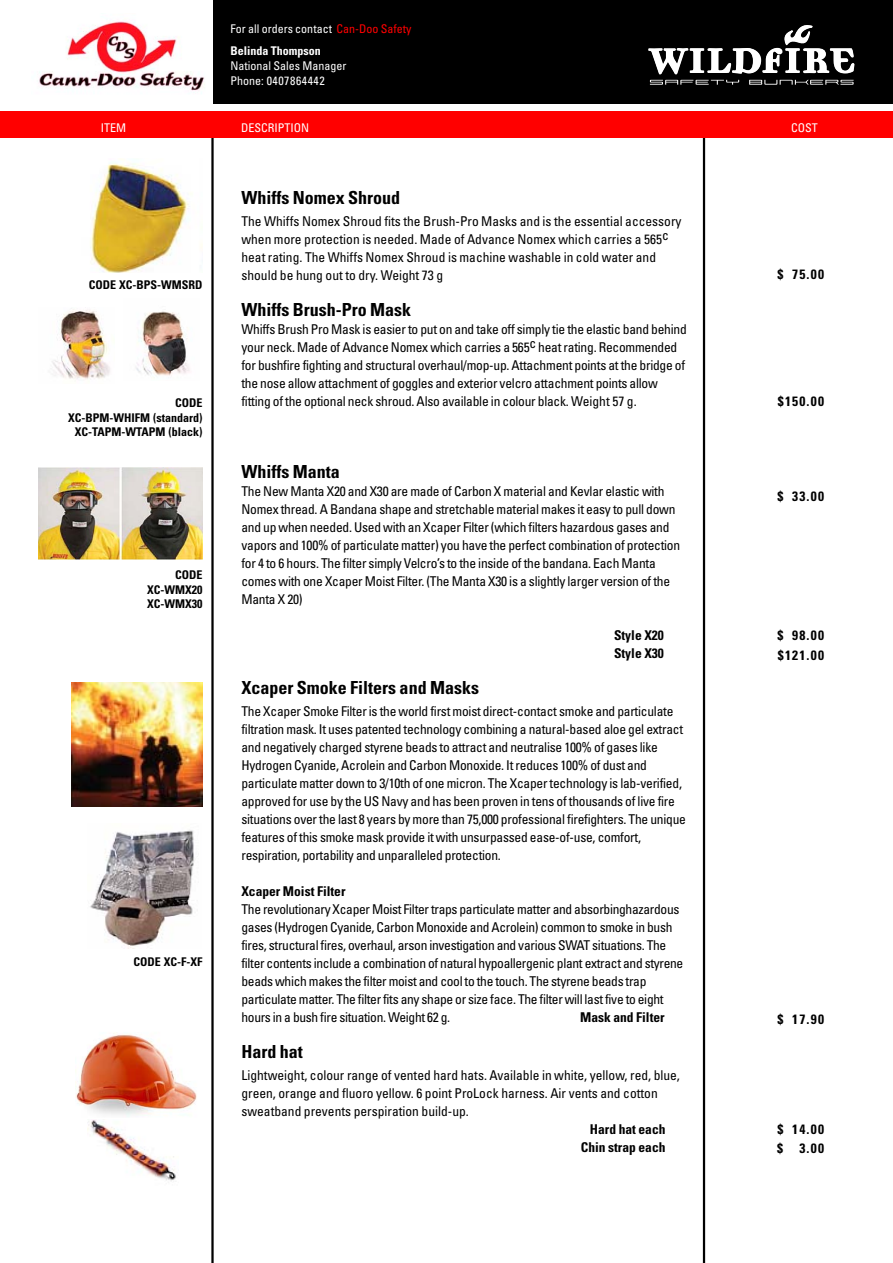
<style>
.page{position:relative;width:893px;height:1263px;background:#fff}
.page>*{position:absolute;margin:0;border:0;box-sizing:border-box;transform-origin:0 0}
.t1{font:700 condensed 18px "Univers";color:#000}
.t2{font:condensed 13.5px/18px "Univers";letter-spacing:-.02em;color:#000}
.t3{font:condensed 13.5px/18px "Univers";color:#000}
.t4{font:700 condensed 13.5px/18px "Univers";color:#000}
.t5{font:condensed 12px/22.5px "Univers";color:#fff}
.t6{font:700 condensed 12px/14.4px "Univers";color:#000;text-align:right}
.s1{color:#f00}
.s2{font-weight:700}
</style>
<div class="page">
<hr style="left:211px;top:121px;width:3px;height:1142px;background:#000">
<hr style="left:703px;top:122px;width:2px;height:1141px;background:#000">
<div style="left:213px;top:0;width:679px;height:104px;background:#000"></div>
<svg style="left:648px;top:25px;width:206px;height:60px"></svg>
<div style="left:0;top:111px;width:892px;height:27px;background:#f00"></div>
<img style="left:39px;top:21px;width:166px;height:70px">
<img style="left:90px;top:159px;width:112px;height:114px">
<img style="left:52px;top:309px;width:58px;height:70px">
<img style="left:136px;top:311px;width:54px;height:65px">
<img style="left:90px;top:830px;width:105px;height:119px">
<img style="left:75px;top:1033px;width:122px;height:84px">
<img style="left:88px;top:1120px;width:88px;height:61px">
<div style="left:38px;top:466px;width:164px;height:97px;background:linear-gradient(to right,#fff,#fff)"></div>
<img style="left:38px;top:467px;width:164px;height:92px">
<img style="left:71px;top:683px;width:131px;height:123px">
<p class="t5" style="left:230px;top:18px;width:182px">For all orders contact <span class="s1">Can-Doo Safety<br></span><span class="s2">Belinda Thompson</span></p>
<p class="t5" style="left:230px;top:59px;width:117px;line-height:15px">National Sales Manager<br>Phone: 0407864442</p>
<p class="t5" style="left:101px;top:117px;width:27px">ITEM</p>
<p class="t5" style="left:241px;top:117px;width:70px">DESCRIPTION</p>
<p class="t5" style="left:791px;top:117px;width:28px">COST</p>
<p class="t6" style="left:89px;top:279px;width:115px">CODE XC-BPS-WMSRD</p>
<p class="t6" style="left:68px;top:397px;width:136px">CODE<br>XC-BPM-WHIFM (standard)<br>XC-TAPM-WTAPM (black)</p>
<p class="t6" style="left:147px;top:569px;width:57px;text-align:justify;text-indent:28px">CODE XC-WMX20<br>XC-WMX30</p>
<p class="t6" style="left:133px;top:956px;width:70px">CODE XC-F-XF</p>
<h1 class="t1" style="left:241px;top:191px;width:160px">Whiffs Nomex Shroud</h1>
<p class="t3" style="left:241px;top:214px;width:441px">The Whiffs Nomex Shroud fits the Brush-Pro Masks and is the essential accessory when more protection is needed. Made of Advance Nomex which carries a 565c heat rating. The Whiffs Nomex Shroud is machine washable in cold water and should be hung out to dry. Weight 73 g</p>
<h1 class="t1" style="left:241px;top:303px;width:171px">Whiffs Brush-Pro Mask</h1>
<p class="t2" style="left:241px;top:322px;width:447px">Whiffs Brush Pro Mask is easier to put on and take off simply tie the elastic band behind your neck. Made of Advance Nomex which carries a 565c heat rating. Recommended for bushfire fighting and structural overhaul/mop-up. Attachment points at the bridge of the nose allow attachment of goggles and exterior velcro attachment points allow fitting of the optional neck shroud. Also available in colour black. Weight 57 g.</p>
<h1 class="t1" style="left:241px;top:465px;width:100px">Whiffs Manta</h1>
<p class="t2" style="left:241px;top:484px;width:440px">The New Manta X20 and X30 are made of Carbon X material and Kevlar elastic with Nomex thread. A Bandana shape and stretchable material makes it easy to pull down and up when needed. Used with an Xcaper Filter (which filters hazardous gases and vapors and 100% of particulate matter) you have the perfect combination of protection for 4 to 6 hours. The filter simply Velcro’s to the inside of the bandana. Each Manta comes with one Xcaper Moist Filter. (The Manta X30 is a slightly larger version of the Manta X 20)</p>
<p class="t4" style="left:614px;top:628px;width:51px">Style X20<br>Style X30</p>
<h1 class="t1" style="left:241px;top:681px;width:239px">Xcaper Smoke Filters and Masks</h1>
<p class="t2" style="left:241px;top:704px;width:446px">The Xcaper Smoke Filter is the world first moist direct-contact smoke and particulate filtration mask. It uses patented technology combining a natural-based aloe gel extract and negatively charged styrene beads to attract and neutralise 100% of gases like Hydrogen Cyanide, Acrolein and Carbon Monoxide. It reduces 100% of dust and particulate matter down to 3/10th of one micron. The Xcaper technology is lab-verified, approved for use by the US Navy and has been proven in tens of thousands of live fire situations over the last 8 years by more than 75,000 professional firefighters. The unique features of this smoke mask provide it with unsurpassed ease-of-use, comfort, respiration, portability and unparalleled protection.</p>
<p class="t4" style="left:241px;top:884px;width:106px">Xcaper Moist Filter</p>
<p class="t2" style="left:241px;top:902px;width:443px">The revolutionary Xcaper Moist Filter traps particulate matter and absorbinghazardous gases (Hydrogen Cyanide, Carbon Monoxide and Acrolein) common to smoke in bush fires, structural fires, overhaul, arson investigation and various SWAT situations. The filter contents include a combination of natural hypoallergenic plant extract and styrene beads which makes the filter moist and cool to the touch. The styrene beads trap particulate matter. The filter fits any shape or size face. The filter will last five to eight hours in a bush fire situation. Weight 62 g.</p>
<p class="t4" style="left:580px;top:1010px;width:86px">Mask and Filter</p>
<h1 class="t1" style="left:241px;top:1045px;width:63px">Hard hat</h1>
<p class="t3" style="left:241px;top:1068px;width:440px">Lightweight, colour range of vented hard hats. Available in white, yellow, red, blue, green, orange and fluoro yellow. 6 point ProLock harness. Air vents and cotton sweatband prevents perspiration build-up.</p>
<p class="t4" style="left:581px;top:1122px;width:86px;text-align:right">Hard hat each<br>Chin strap each</p>
<p class="t4" style="left:777px;top:266px;width:48px">$ 75.00</p>
<p class="t4" style="left:777px;top:394px;width:48px">$150.00</p>
<p class="t4" style="left:777px;top:488px;width:48px">$ 33.00</p>
<p class="t4" style="left:777px;top:627px;width:48px;line-height:19.5px">$ 98.00 $121.00</p>
<p class="t4" style="left:777px;top:1012px;width:48px">$ 17.90</p>
<p class="t4" style="left:777px;top:1121px;width:48px;line-height:19.5px">$ 14.00 $ 3.00</p>
</div>
